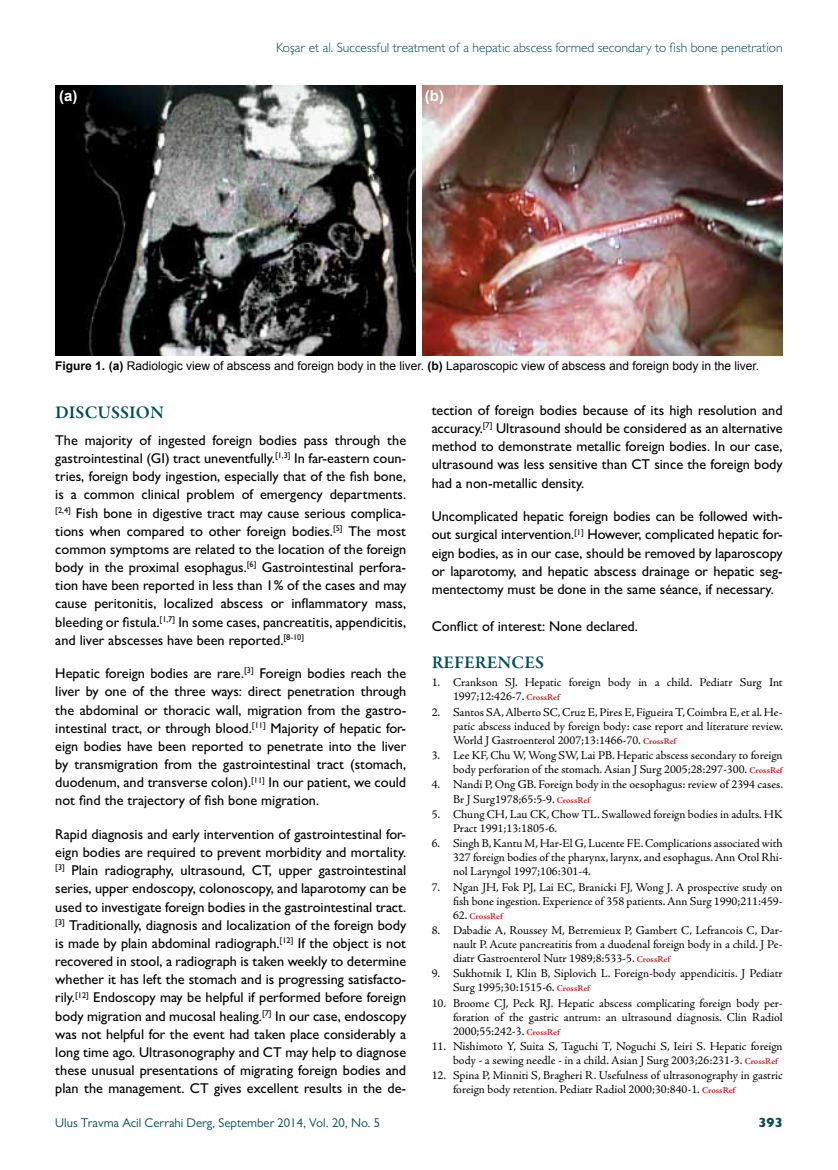
<style>
.page{position:relative;width:838px;height:1170px;background:#fff}
.page>*{position:absolute;margin:0;border:0;box-sizing:border-box;transform-origin:0 0}
.t1{font:600 18px "Garamond Premr Pro";letter-spacing:.005em;color:#004f5a}
.t2{font:700 15px "Arial";color:#fff}
.t3{font:500 14.25px/18.1px "Gill Sans MT Pro";color:#000;text-align:justify}
.t4{font:300 13.5px "Gill Sans MT Pro";color:#004f5a}
.t5{font:800 13.5px "Gill Sans MT Pro";color:#004f5a}
.t6{font:12.75px "Gill Sans MT Pro";color:#004f5a}
.t7{font:12px/14.1px "Adobe Jenson Pro";color:#000}
.t8{font:12px "Arial";color:#000}
.t9{font:700 9px "Adobe Jenson Pro";letter-spacing:-.005em;color:#d2232a}
.s1{font-weight:700}
.s2{font-weight:700;font-size:9px;color:#d2232a}
.s3{font-weight:400;font-size:12px;color:#000}
</style>
<div class="page">
<img style="left:55px;top:85px;width:361px;height:270px">
<img style="left:422px;top:85px;width:360px;height:270px">
<p class="t4" style="left:276px;top:39px;width:508px">Koşar et al. Successful treatment of a hepatic abscess formed secondary to fish bone penetration</p>
<p class="t2" style="left:59px;top:88px;width:20px">(a)</p>
<p class="t2" style="left:425px;top:88px;width:21px">(b)</p>
<p class="t8" style="left:55px;top:359px;width:705px"><span class="s1">Figure 1. (a)</span> Radiologic view of abscess and foreign body in the liver. <span class="s1">(b)</span> Laparoscopic view of abscess and foreign body in the liver.</p>
<p class="t1" style="left:55px;top:401px;width:110px">DISCUSSION</p>
<p class="t3" style="left:55px;top:431px;width:352px">The majority of ingested foreign bodies pass through the gastrointestinal (GI) tract uneventfully.<sup>[1,3]</sup> In far-eastern coun&shy;tries, foreign body ingestion, especially that of the fish bone, is a common clinical problem of emergency departments. <sup>[2,4]</sup> Fish bone in digestive tract may cause serious complica&shy;tions when compared to other foreign bodies.<sup>[5]</sup> The most common symptoms are related to the location of the foreign body in the proximal esophagus.<sup>[6]</sup> Gastrointestinal perfora&shy;tion have been reported in less than 1% of the cases and may cause peritonitis, localized abscess or inflammatory mass, bleeding or fistula.<sup>[1,7]</sup> In some cases, pancreatitis, appendicitis, and liver abscesses have been reported.<sup>[8-10]</sup></p>
<p class="t3" style="left:55px;top:664px;width:352px">Hepatic foreign bodies are rare.<sup>[3]</sup> Foreign bodies reach the liver by one of the three ways: direct penetration through the abdominal or thoracic wall, migration from the gastro&shy;intestinal tract, or through blood.<sup>[11]</sup> Majority of hepatic for&shy;eign bodies have been reported to penetrate into the liver by transmigration from the gastrointestinal tract (stomach, duodenum, and transverse colon).<sup>[11]</sup> In our patient, we could not find the trajectory of fish bone migration.</p>
<p class="t3" style="left:55px;top:824px;width:352px">Rapid diagnosis and early intervention of gastrointestinal for&shy;eign bodies are required to prevent morbidity and mortality. <sup>[3]</sup> Plain radiography, ultrasound, CT, upper gastrointestinal series, upper endoscopy, colonoscopy, and laparotomy can be used to investigate foreign bodies in the gastrointestinal tract. <sup>[3]</sup> Traditionally, diagnosis and localization of the foreign body is made by plain abdominal radiograph.<sup>[12]</sup> If the object is not recovered in stool, a radiograph is taken weekly to determine whether it has left the stomach and is progressing satisfacto&shy;rily.<sup>[12]</sup> Endoscopy may be helpful if performed before foreign body migration and mucosal healing.<sup>[7]</sup> In our case, endoscopy was not helpful for the event had taken place considerably a long time ago. Ultrasonography and CT may help to diagnose these unusual presentations of migrating foreign bodies and plan the management. CT gives excellent results in the de-</p>
<p class="t3" style="left:432px;top:400px;width:352px">tection of foreign bodies because of its high resolution and accuracy.<sup>[7]</sup> Ultrasound should be considered as an alternative method to demonstrate metallic foreign bodies. In our case, ultrasound was less sensitive than CT since the foreign body had a non-metallic density.</p>
<p class="t3" style="left:432px;top:507px;width:352px">Uncomplicated hepatic foreign bodies can be followed with&shy;out surgical intervention.<sup>[1]</sup> However, complicated hepatic for&shy;eign bodies, as in our case, should be removed by laparoscopy or laparotomy, and hepatic abscess drainage or hepatic seg&shy;mentectomy must be done in the same séance, if necessary.</p>
<p class="t3" style="left:432px;top:616px;width:208px">Conflict of interest: None declared.</p>
<p class="t1" style="left:432px;top:651px;width:114px">REFERENCES</p>
<p class="t7" style="left:453px;top:675px;width:331px;text-indent:-21px">1. Crankson SJ. Hepatic foreign body in a child. Pediatr Surg Int<br>1997;12:426-7. <span class="s2">CrossRef</span></p>
<p class="t7" style="left:453px;top:705px;width:331px;text-align:justify;text-indent:-21px">2. Santos SA, Alberto SC, Cruz E, Pires E, Figueira T, Coimbra E, et al. He&shy;patic abscess induced by foreign body: case report and literature review.<br>World J Gastroenterol 2007;13:1466-70. <span class="s2">CrossRef</span></p>
<p class="t7" style="left:432px;top:748px;width:352px;text-align:right">3. Lee KF, Chu W, Wong SW, Lai PB. Hepatic abscess secondary to foreign body perforation of the stomach. Asian J Surg 2005;28:297-300. <span class="s2">CrossRef</span></p>
<p class="t7" style="left:453px;top:777px;width:331px;text-indent:-21px">4. Nandi P, Ong GB. Foreign body in the oesophagus: review of 2394 cases.<br>Br J Surg1978;65:5-9. <span class="s2">CrossRef</span></p>
<p class="t7" style="left:453px;top:807px;width:331px;text-indent:-21px">5. Chung CH, Lau CK, Chow TL. Swallowed foreign bodies in adults. HK<br>Pract 1991;13:1805-6.</p>
<p class="t7" style="left:453px;top:836px;width:331px;text-align:justify;text-indent:-21px">6. Singh B, Kantu M, Har-El G, Lucente FE. Complications associated with 327 foreign bodies of the pharynx, larynx, and esophagus. Ann Otol Rhi&shy;nol Laryngol 1997;106:301-4.</p>
<p class="t7" style="left:432px;top:879px;width:352px;text-align:right">7. Ngan JH, Fok PJ, Lai EC, Branicki FJ, Wong J. A prospective study on fish bone ingestion. Experience of 358 patients. Ann Surg 1990;211:459-</p>
<p class="t9" style="left:453px;top:910px;width:51px"><span class="s3">62.</span> CrossRef</p>
<p class="t7" style="left:453px;top:923px;width:331px;text-align:justify;text-indent:-21px">8. Dabadie A, Roussey M, Betremieux P, Gambert C, Lefrancois C, Dar&shy;nault P. Acute pancreatitis from a duodenal foreign body in a child. J Pe&shy;diatr Gastroenterol Nutr 1989;8:533-5. <span class="s2">CrossRef</span></p>
<p class="t7" style="left:453px;top:966px;width:331px;text-indent:-21px">9. Sukhotnik I, Klin B, Siplovich L. Foreign-body appendicitis. J Pediatr<br>Surg 1995;30:1515-6. <span class="s2">CrossRef</span></p>
<p class="t7" style="left:453px;top:995px;width:331px;text-align:justify;text-indent:-21px">10. Broome CJ, Peck RJ. Hepatic abscess complicating foreign body per&shy;foration of the gastric antrum: an ultrasound diagnosis. Clin Radiol 2000;55:242-3. <span class="s2">CrossRef</span></p>
<p class="t7" style="left:453px;top:1039px;width:331px;text-indent:-21px">11. Nishimoto Y, Suita S, Taguchi T, Noguchi S, Ieiri S. Hepatic foreign body - a sewing needle - in a child. Asian J Surg 2003;26:231-3. <span class="s2">CrossRef</span></p>
<p class="t7" style="left:453px;top:1068px;width:331px;text-indent:-21px">12. Spina P, Minniti S, Bragheri R. Usefulness of ultrasonography in gastric foreign body retention. Pediatr Radiol 2000;30:840-1. <span class="s2">CrossRef</span></p>
<p class="t6" style="left:55px;top:1115px;width:326px">Ulus Travma Acil Cerrahi Derg, September 2014, Vol. 20, No. 5</p>
<p class="t5" style="left:758px;top:1114px;width:26px">393</p>
</div>
